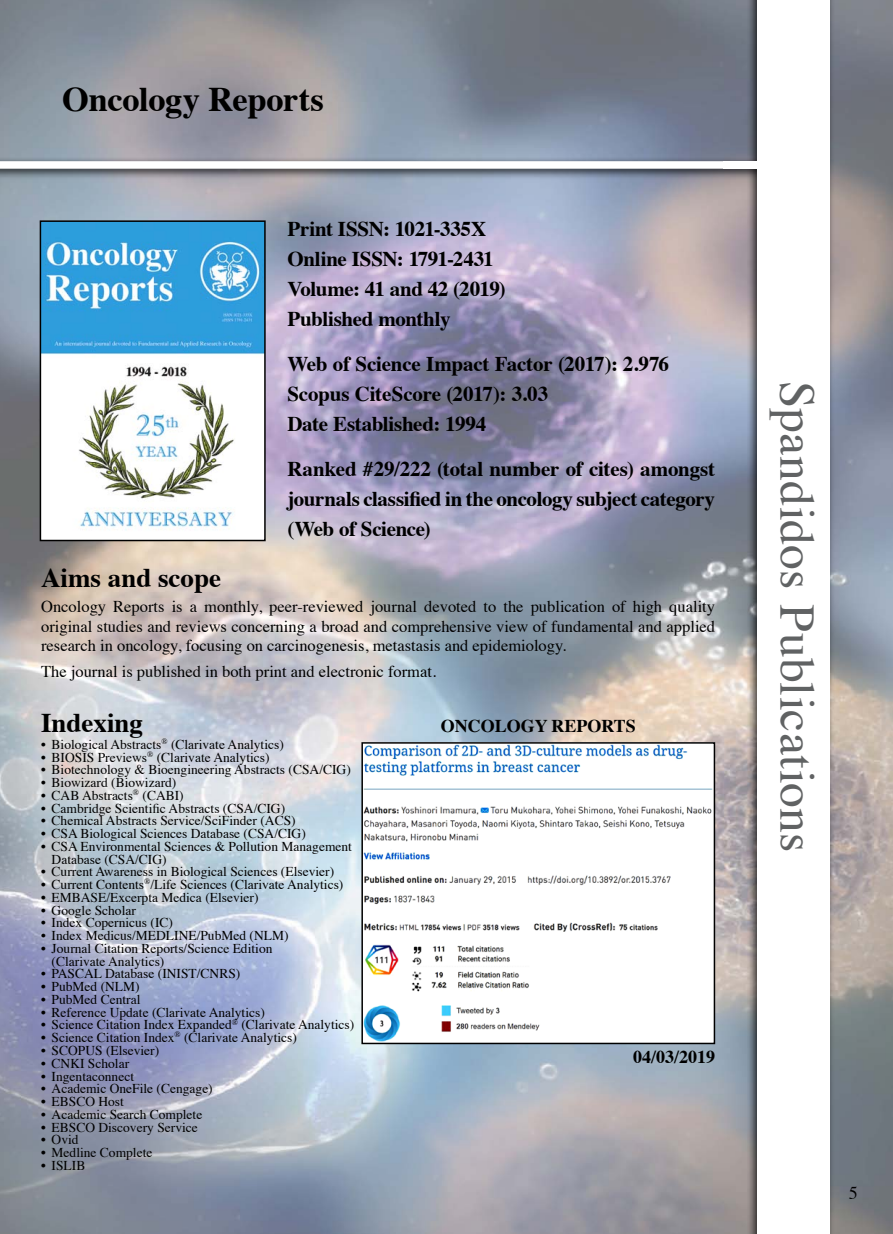
<style>
.page{position:relative;width:893px;height:1234px;background:#fff}
.page>*{position:absolute;margin:0;border:0;box-sizing:border-box;transform-origin:0 0}
.t1{font:49.5px "Times";letter-spacing:.005em;color:#606263}
.t2{font:700 34.5px "Times";letter-spacing:-.01em;color:#000}
.t3{font:700 27px "Times";color:#000}
.t4{font:700 21px/30px "Times";letter-spacing:-.015em;color:#000}
.t5{font:700 18px "Times";color:#000}
.t6{font:18px "Times";color:#000}
.t7{font:16.5px/19.8px "Times";color:#000;text-align:justify}
.t8{font:13.5px/12.8px "Times";color:#000}
</style>
<div class="page">
<img style="left:0;top:0;width:893px;height:1233px">
<div style="left:0;top:156px;width:769px;height:24px;background:#000;opacity:.8"></div>
<div style="left:0;top:161px;width:759px;height:8px;background:#fff"></div>
<div style="left:746px;top:0;width:89px;height:1233px;background:#000;opacity:.75"></div>
<div style="left:757px;top:0;width:73px;height:1233px;background:#fff"></div>
<img style="left:43px;top:223px;width:220px;height:315px">
<div style="left:40px;top:220px;width:226px;height:321px;border:2px solid #000"></div>
<div style="left:723px;top:161px;width:52px;height:8px;background:#fff"></div>
<img style="left:364px;top:745px;width:348px;height:295px">
<div style="left:361px;top:742px;width:354px;height:301px;border:2px solid #000"></div>
<h2 class="t2" style="left:62px;top:66px;width:263px">Oncology Reports</h2>
<h3 class="t4" style="left:287px;top:212px;width:220px">Print ISSN: 1021-335X<br>Online ISSN: 1791-2431<br>Volume: 41 and 42 (2019)<br>Published monthly</h3>
<h3 class="t4" style="left:287px;top:347px;width:383px">Web of Science Impact Factor (2017): 2.976<br>Scopus CiteScore (2017): 3.03<br>Date Established: 1994</h3>
<h3 class="t4" style="left:287px;top:452px;width:429px;text-align:justify">Ranked #29/222 (total number of cites) amongst journals classified in the oncology subject category (Web of Science)</h3>
<h3 class="t3" style="left:41px;top:552px;width:182px">Aims and scope</h3>
<p class="t7" style="left:41px;top:594px;width:676px">Oncology Reports is a monthly, peer-reviewed journal devoted to the publication of high quality original studies and reviews concerning a broad and comprehensive view of fundamental and applied research in oncology, focusing on carcinogenesis, metastasis and epidemiology.</p>
<p class="t7" style="left:41px;top:660px;width:397px">The journal is published in both print and electronic format.</p>
<h3 class="t3" style="left:41px;top:696px;width:104px">Indexing</h3>
<p class="t8" style="left:41px;top:736px;width:244px">• Biological Abstracts<sup>®</sup> (Clarivate Analytics)</p>
<p class="t8" style="left:41px;top:749px;width:230px">• BIOSIS Previews<sup>®</sup> (Clarivate Analytics)</p>
<p class="t8" style="left:41px;top:762px;width:311px">• Biotechnology &amp; Bioengineering Abstracts (CSA/CIG)</p>
<p class="t8" style="left:41px;top:774px;width:137px">• Biowizard (Biowizard)</p>
<p class="t8" style="left:41px;top:787px;width:144px">• CAB Abstracts<sup>®</sup> (CABI)</p>
<p class="t8" style="left:41px;top:800px;width:246px">• Cambridge Scientific Abstracts (CSA/CIG)</p>
<p class="t8" style="left:41px;top:813px;width:256px">• Chemical Abstracts Service/SciFinder (ACS)</p>
<p class="t8" style="left:41px;top:825px;width:266px">• CSA Biological Sciences Database (CSA/CIG)</p>
<p class="t8" style="left:52px;top:838px;width:302px;text-indent:-11px">• CSA Environmental Sciences &amp; Pollution Management<br>Database (CSA/CIG)</p>
<p class="t8" style="left:41px;top:864px;width:295px">• Current Awareness in Biological Sciences (Elsevier)</p>
<p class="t8" style="left:41px;top:876px;width:304px">• Current Contents<sup>®</sup>/Life Sciences (Clarivate Analytics)</p>
<p class="t8" style="left:41px;top:889px;width:219px">• EMBASE/Excerpta Medica (Elsevier)</p>
<p class="t8" style="left:41px;top:902px;width:96px">• Google Scholar</p>
<p class="t8" style="left:41px;top:915px;width:133px">• Index Copernicus (IC)</p>
<p class="t8" style="left:41px;top:927px;width:249px">• Index Medicus/MEDLINE/PubMed (NLM)</p>
<p class="t8" style="left:52px;top:940px;width:222px;text-indent:-11px">• Journal Citation Reports/Science Edition (Clarivate Analytics)</p>
<p class="t8" style="left:41px;top:966px;width:201px">• PASCAL Database (INIST/CNRS)</p>
<p class="t8" style="left:41px;top:978px;width:100px">• PubMed (NLM)</p>
<p class="t8" style="left:41px;top:991px;width:101px">• PubMed Central</p>
<p class="t8" style="left:41px;top:1004px;width:225px">• Reference Update (Clarivate Analytics)</p>
<p class="t8" style="left:41px;top:1017px;width:315px">• Science Citation Index Expanded<sup>®</sup> (Clarivate Analytics)</p>
<p class="t8" style="left:41px;top:1029px;width:257px">• Science Citation Index<sup>®</sup> (Clarivate Analytics)</p>
<p class="t8" style="left:41px;top:1042px;width:120px">• SCOPUS (Elsevier)</p>
<p class="t8" style="left:41px;top:1055px;width:90px">• CNKI Scholar</p>
<p class="t8" style="left:41px;top:1068px;width:94px">• Ingentaconnect</p>
<p class="t8" style="left:41px;top:1080px;width:173px">• Academic OneFile (Cengage)</p>
<p class="t8" style="left:41px;top:1093px;width:84px">• EBSCO Host</p>
<p class="t8" style="left:41px;top:1106px;width:163px">• Academic Search Complete</p>
<p class="t8" style="left:41px;top:1119px;width:158px">• EBSCO Discovery Service</p>
<p class="t8" style="left:41px;top:1131px;width:39px">• Ovid</p>
<p class="t8" style="left:41px;top:1144px;width:113px">• Medline Complete</p>
<p class="t8" style="left:41px;top:1157px;width:46px">• ISLIB</p>
<h3 class="t5" style="left:441px;top:708px;width:197px">ONCOLOGY REPORTS</h3>
<h3 class="t5" style="left:633px;top:1039px;width:84px">04/03/2019</h3>
<h1 class="t1" style="left:843px;top:380px;width:473px;rotate:90deg">Spandidos Publications</h1>
<h3 class="t6" style="left:849px;top:1175px;width:10px">5</h3>
</div>
